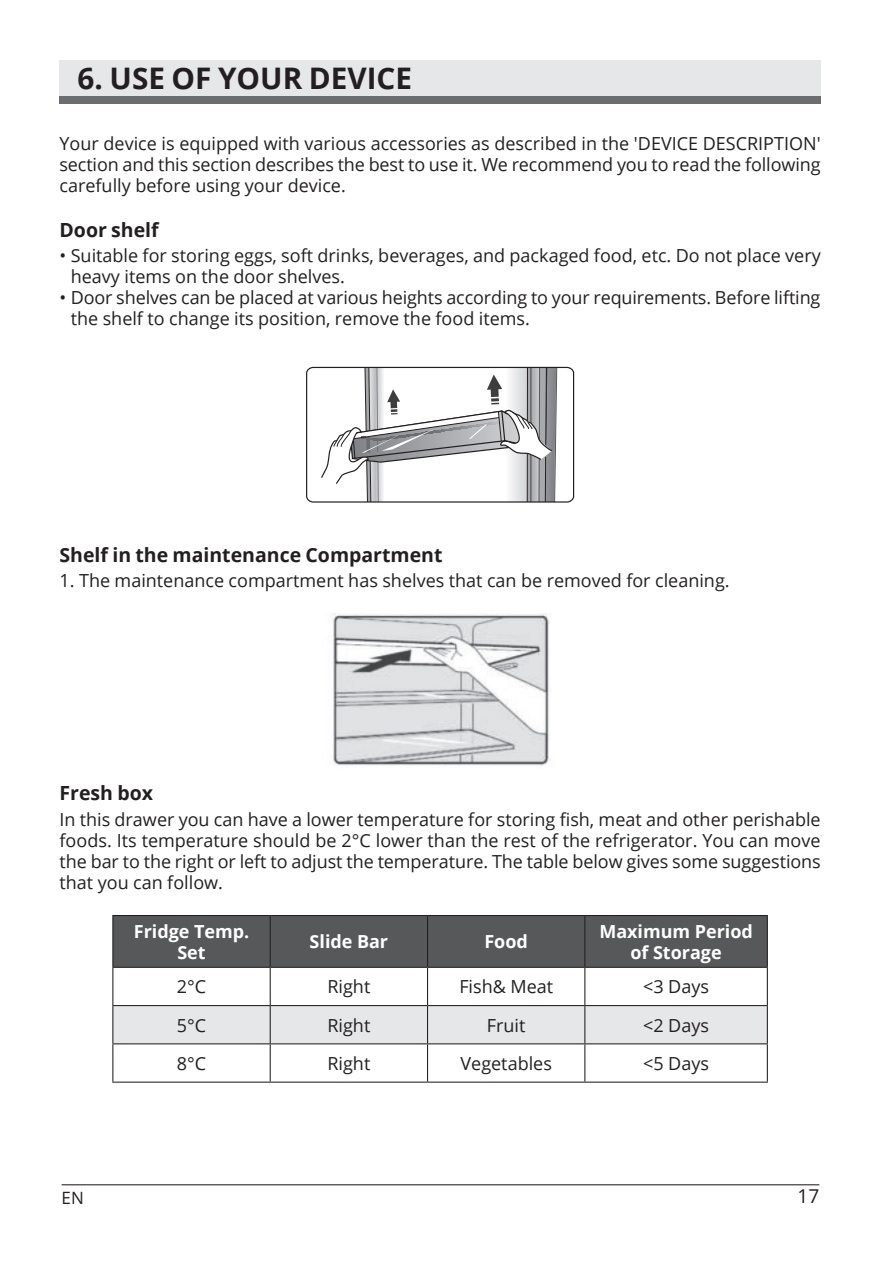
<style>
.page{position:relative;width:893px;height:1263px;background:#fff}
.page>*{position:absolute;margin:0;border:0;box-sizing:border-box;transform-origin:0 0}
.t1{font:700 29.7px "Open Sans";color:#231f20}
.t2{font:700 19.5px "Open Sans";color:#231f20}
.t3{font:19.05px "Open Sans";color:#231f20}
.t4{font:18px/21px "Open Sans";color:#231f20;text-align:justify}
.t5{font:700 18px/21px "Open Sans";color:#fff;text-align:center}
.t6{font:16.95px "Open Sans";color:#231f20}
</style>
<div class="page">
<hr style="left:62px;top:1184px;width:757px;height:1px;background:#231f20">
<div style="left:60px;top:60px;width:761px;height:36px;background:#e6e7e9"></div>
<div style="left:60px;top:96px;width:761px;height:8px;background:#6c6d70"></div>
<div style="left:306px;top:367px;width:268px;height:136px;border:1px solid #231f20;border-radius:6px"></div>
<svg style="left:320px;top:367px;width:237px;height:135px"></svg>
<img style="left:332px;top:613px;width:219px;height:153px">
<div style="left:113px;top:916px;width:654px;height:51px;background:#57585a"></div>
<svg style="left:113px;top:968px;width:654px;height:113px"></svg>
<div style="left:113px;top:1006px;width:654px;height:37px;background:#e6e7e9"></div>
<hr style="left:112px;top:915px;width:158px;height:1px;background:#231f20">
<hr style="left:112px;top:916px;width:1px;height:51px;background:#231f20">
<hr style="left:270px;top:915px;width:158px;height:1px;background:#231f20">
<hr style="left:270px;top:916px;width:1px;height:51px;background:#231f20">
<hr style="left:428px;top:915px;width:157px;height:1px;background:#231f20">
<hr style="left:427px;top:916px;width:1px;height:51px;background:#231f20">
<hr style="left:585px;top:915px;width:183px;height:1px;background:#231f20">
<hr style="left:584px;top:916px;width:1px;height:51px;background:#231f20">
<hr style="left:767px;top:916px;width:1px;height:51px;background:#231f20">
<hr style="left:112px;top:967px;width:158px;height:1px;background:#231f20">
<hr style="left:112px;top:968px;width:1px;height:37px;background:#231f20">
<hr style="left:270px;top:967px;width:158px;height:1px;background:#231f20">
<hr style="left:270px;top:968px;width:1px;height:37px;background:#231f20">
<hr style="left:428px;top:967px;width:157px;height:1px;background:#231f20">
<hr style="left:427px;top:968px;width:1px;height:37px;background:#231f20">
<hr style="left:585px;top:967px;width:183px;height:1px;background:#231f20">
<hr style="left:584px;top:968px;width:1px;height:37px;background:#231f20">
<hr style="left:767px;top:968px;width:1px;height:37px;background:#231f20">
<hr style="left:112px;top:1005px;width:158px;height:1px;background:#231f20">
<hr style="left:112px;top:1006px;width:1px;height:37px;background:#231f20">
<hr style="left:270px;top:1005px;width:158px;height:1px;background:#231f20">
<hr style="left:270px;top:1006px;width:1px;height:37px;background:#231f20">
<hr style="left:428px;top:1005px;width:157px;height:1px;background:#231f20">
<hr style="left:427px;top:1006px;width:1px;height:37px;background:#231f20">
<hr style="left:585px;top:1005px;width:183px;height:1px;background:#231f20">
<hr style="left:584px;top:1006px;width:1px;height:37px;background:#231f20">
<hr style="left:767px;top:1006px;width:1px;height:37px;background:#231f20">
<hr style="left:112px;top:1043px;width:158px;height:1px;background:#231f20">
<hr style="left:112px;top:1044px;width:1px;height:37px;background:#231f20">
<hr style="left:270px;top:1043px;width:158px;height:1px;background:#231f20">
<hr style="left:270px;top:1044px;width:1px;height:37px;background:#231f20">
<hr style="left:428px;top:1043px;width:157px;height:1px;background:#231f20">
<hr style="left:427px;top:1044px;width:1px;height:37px;background:#231f20">
<hr style="left:585px;top:1043px;width:183px;height:1px;background:#231f20">
<hr style="left:584px;top:1044px;width:1px;height:37px;background:#231f20">
<hr style="left:767px;top:1044px;width:1px;height:37px;background:#231f20">
<hr style="left:112px;top:1081px;width:158px;height:2px;background:#231f20">
<hr style="left:270px;top:1081px;width:158px;height:2px;background:#231f20">
<hr style="left:428px;top:1081px;width:157px;height:2px;background:#231f20">
<hr style="left:585px;top:1081px;width:183px;height:2px;background:#231f20">
<h1 class="t1" style="left:78px;top:57px;width:336px">6. USE OF YOUR DEVICE</h1>
<p class="t4" style="left:60px;top:132px;width:763px">Your device is equipped with various accessories as described in the 'DEVICE DESCRIPTION' section and this section describes the best to use it. We recommend you to read the following carefully before using your device.</p>
<p class="t2" style="left:60px;top:216px;width:101px">Door shelf</p>
<p class="t4" style="left:71px;top:245px;width:751px;text-indent:-11px">• Suitable for storing eggs, soft drinks, beverages, and packaged food, etc. Do not place very heavy items on the door shelves.</p>
<p class="t4" style="left:71px;top:287px;width:751px;text-indent:-11px">• Door shelves can be placed at various heights according to your requirements. Before lifting the shelf to change its position, remove the food items.</p>
<p class="t2" style="left:60px;top:541px;width:385px">Shelf in the maintenance Compartment</p>
<p class="t4" style="left:60px;top:570px;width:672px">1. The maintenance compartment has shelves that can be removed for cleaning.</p>
<p class="t2" style="left:60px;top:779px;width:95px">Fresh box</p>
<p class="t4" style="left:60px;top:808px;width:763px">In this drawer you can have a lower temperature for storing fish, meat and other perishable foods. Its temperature should be 2°C lower than the rest of the refrigerator. You can move the bar to the right or left to adjust the temperature. The table below gives some suggestions that you can follow.</p>
<p class="t5" style="left:134px;top:920px;width:117px">Fridge Temp.<br>Set</p>
<p class="t5" style="left:310px;top:931px;width:80px">Slide Bar</p>
<p class="t5" style="left:484px;top:931px;width:45px">Food</p>
<p class="t5" style="left:599px;top:920px;width:155px">Maximum Period of Storage</p>
<p class="t4" style="left:177px;top:976px;width:31px">2°C</p>
<p class="t4" style="left:327px;top:976px;width:44px">Right</p>
<p class="t4" style="left:459px;top:976px;width:95px">Fish&amp; Meat</p>
<p class="t4" style="left:643px;top:976px;width:67px">&lt;3 Days</p>
<p class="t4" style="left:177px;top:1014px;width:31px">5°C</p>
<p class="t4" style="left:327px;top:1014px;width:44px">Right</p>
<p class="t4" style="left:487px;top:1014px;width:40px">Fruit</p>
<p class="t4" style="left:643px;top:1014px;width:67px">&lt;2 Days</p>
<p class="t4" style="left:177px;top:1052px;width:31px">8°C</p>
<p class="t4" style="left:327px;top:1052px;width:44px">Right</p>
<p class="t4" style="left:460px;top:1052px;width:93px">Vegetables</p>
<p class="t4" style="left:643px;top:1052px;width:67px">&lt;5 Days</p>
<p class="t6" style="left:62px;top:1186px;width:24px">EN</p>
<p class="t3" style="left:797px;top:1183px;width:23px">17</p>
</div>
